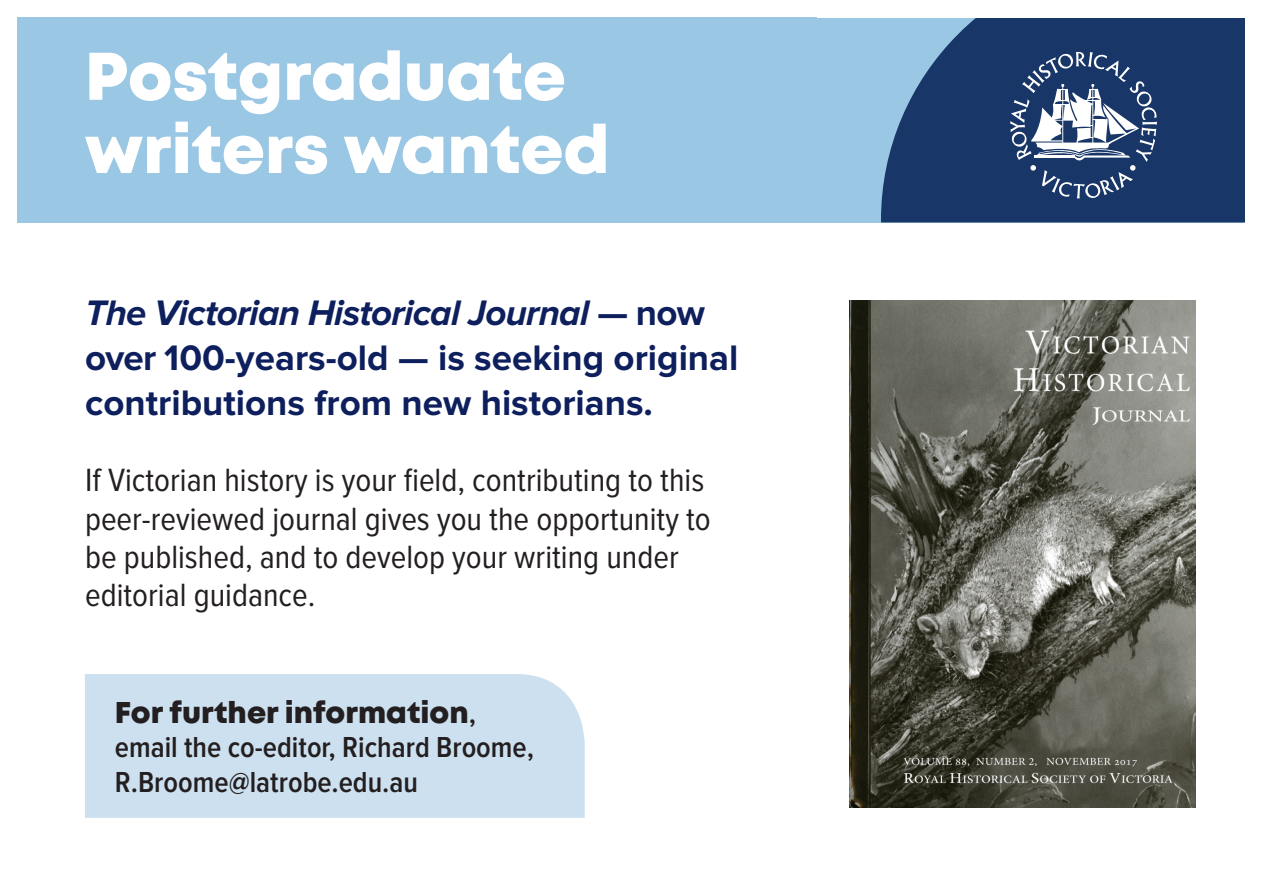
<style>
.page{position:relative;width:1263px;height:893px;background:#fff}
.page>*{position:absolute;margin:0;border:0;box-sizing:border-box;transform-origin:0 0}
.t1{font:67.2px/73.2px "Mont Heavy DEMO";color:#fff}
.t2{font:700 36.75px/45px "Proxima Nova";color:#0e1f5d}
.t3{font:33.45px/38.4px "Proxima Nova Cond";color:#231f20}
.t4{font:600 30px/34.5px "Proxima Nova Cond";color:#231f20}
.t5{font:30px "Mont Heavy DEMO";color:#231f20}
.s1{font-style:italic}
.s2{font-family:"Proxima Nova Cond";font-weight:600}
</style>
<div class="page">
<div style="left:17px;top:17px;width:1229px;height:205px;background:#9ac7e3"></div>
<svg style="left:881px;top:17px;width:365px;height:205px;background:#294876"></svg>
<img style="left:850px;top:300px;width:346px;height:508px">
<svg style="left:1010px;top:52px;width:147px;height:146px;background:#50678c"></svg>
<div style="left:85px;top:674px;width:500px;height:144px;background:#cde0ef"></div>
<h1 class="t1" style="left:85px;top:43px;width:526px">Postgraduate writers wanted</h1>
<p class="t2" style="left:85px;top:291px;width:655px"><span class="s1">The Victorian Historical Journal</span> — now over 100-years-old — is seeking original contributions from new historians.</p>
<p class="t3" style="left:85px;top:462px;width:627px">If Victorian history is your field, contributing to this peer-reviewed journal gives you the opportunity to be published, and to develop your writing under editorial guidance.</p>
<p class="t5" style="left:115px;top:695px;width:363px">For further information<span class="s2">,</span></p>
<p class="t4" style="left:115px;top:731px;width:421px">email the co-editor, Richard Broome,<br>R.Broome@latrobe.edu.au</p>
</div>
